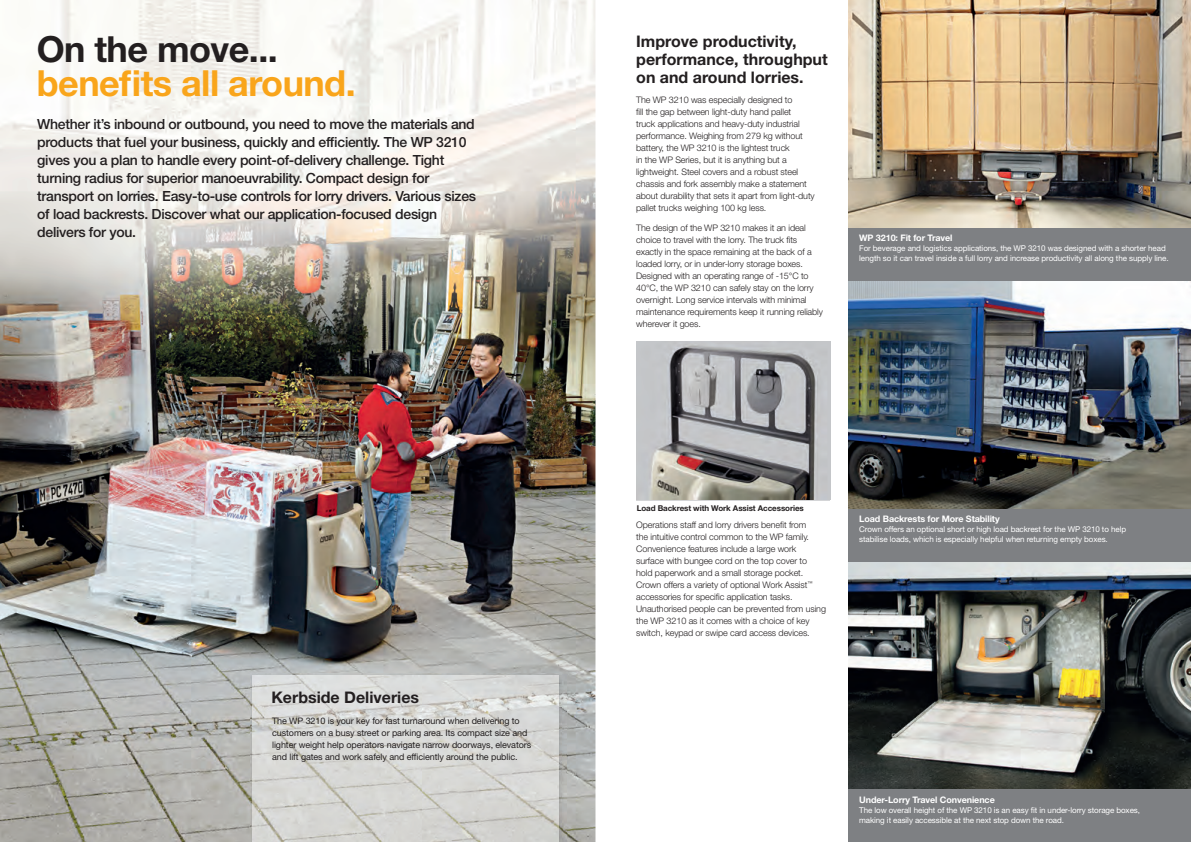
<style>
.page{position:relative;width:1191px;height:842px;background:#fff}
.page>*{position:absolute;margin:0;border:0;box-sizing:border-box;transform-origin:0 0}
.t1{font:700 36px "Helvetica Neue LT Std";letter-spacing:-.015em;color:#f9a51b}
.t2{font:700 36px "Helvetica Neue LT Std";letter-spacing:-.015em;color:#231f20}
.t3{font:700 16px/18px "Helvetica Neue LT Std";color:#231f20}
.t4{font:500 14px/18px "Helvetica Neue LT Std";letter-spacing:-.02em;color:#231f20}
.t5{font:300 9px/12px "Helvetica Neue LT Std";letter-spacing:-.01em;color:#231f20}
.t6{font:9px/12px "Helvetica Neue LT Std";letter-spacing:-.01em;color:#231f20}
.t7{font:700 9px "Helvetica Neue LT Std";letter-spacing:-.01em;color:#fff}
.t8{font:8px/10px "Helvetica Neue LT Std";letter-spacing:-.01em;color:#fff}
.t9{font:700 8px "Helvetica Neue LT Std";letter-spacing:-.01em;color:#231f20}
</style>
<div class="page">
<img style="left:0;top:0;width:595px;height:842px">
<img style="left:848px;top:0;width:343px;height:228px">
<img style="left:848px;top:280px;width:343px;height:229px">
<img style="left:848px;top:561px;width:343px;height:229px">
<div style="left:848px;top:228px;width:343px;height:52px;background:#7e8083"></div>
<div style="left:848px;top:509px;width:343px;height:52px;background:#7e8083"></div>
<div style="left:848px;top:790px;width:343px;height:52px;background:#7e8083"></div>
<img style="left:252px;top:708px;width:307px;height:134px">
<img style="left:561px;top:675px;width:5px;height:167px">
<img style="left:250px;top:673px;width:311px;height:35px">
<img style="left:250px;top:708px;width:2px;height:134px">
<img style="left:559px;top:708px;width:2px;height:134px">
<img style="left:636px;top:341px;width:194px;height:159px">
<h1 class="t2" style="left:37px;top:27px;width:243px">On the move...</h1>
<h1 class="t1" style="left:37px;top:60px;width:320px">benefits all around.</h1>
<p class="t4" style="left:37px;top:115px;width:440px">Whether it’s inbound or outbound, you need to move the materials and products that fuel your business, quickly and efficiently. The WP 3210 gives you a plan to handle every point-of-delivery challenge. Tight turning radius for superior manoeuvrability. Compact design for transport on lorries. Easy-to-use controls for lorry drivers. Various sizes of load backrests. Discover what our application-focused design delivers for you.</p>
<h2 class="t3" style="left:271px;top:688px;width:149px">Kerbside Deliveries</h2>
<p class="t6" style="left:272px;top:715px;width:261px">The WP 3210 is your key for fast turnaround when delivering to customers on a busy street or parking area. Its compact size and lighter weight help operators navigate narrow doorways, elevators and lift gates and work safely and efficiently around the public.</p>
<h2 class="t3" style="left:636px;top:32px;width:193px">Improve productivity, performance, throughput on and around lorries.</h2>
<p class="t5" style="left:636px;top:94px;width:180px">The WP 3210 was especially designed to<br>fill the gap between light-duty hand pallet<br>truck applications and heavy-duty industrial performance. Weighing from 279 kg without battery, the WP 3210 is the lightest truck<br>in the WP Series, but it is anything but a lightweight. Steel covers and a robust steel chassis and fork assembly make a statement about durability that sets it apart from light-duty pallet trucks weighing 100 kg less.</p>
<p class="t5" style="left:636px;top:222px;width:188px">The design of the WP 3210 makes it an ideal choice to travel with the lorry. The truck fits exactly in the space remaining at the back of a loaded lorry, or in under-lorry storage boxes.<br>Designed with an operating range of -15°C to 40°C, the WP 3210 can safely stay on the lorry overnight. Long service intervals with minimal maintenance requirements keep it running reliably wherever it goes.</p>
<p class="t7" style="left:859px;top:233px;width:95px">WP 3210: Fit for Travel</p>
<p class="t8" style="left:859px;top:243px;width:311px">For beverage and logistics applications, the WP 3210 was designed with a shorter head length so it can travel inside a full lorry and increase productivity all along the supply line.</p>
<p class="t9" style="left:637px;top:503px;width:169px">Load Backrest with Work Assist Accessories</p>
<p class="t5" style="left:636px;top:519px;width:191px">Operations staff and lorry drivers benefit from<br>the intuitive control common to the WP family.<br>Convenience features include a large work surface with bungee cord on the top cover to<br>hold paperwork and a small storage pocket.<br>Crown offers a variety of optional Work Assist<sup>™ </sup>accessories for specific application tasks.<br>Unauthorised people can be prevented from using the WP 3210 as it comes with a choice of key switch, keypad or swipe card access devices.</p>
<p class="t7" style="left:859px;top:514px;width:142px">Load Backrests for More Stability</p>
<p class="t8" style="left:859px;top:524px;width:268px">Crown offers an optional short or high load backrest for the WP 3210 to help stabilise loads, which is especially helpful when returning empty boxes.</p>
<p class="t7" style="left:859px;top:794px;width:137px">Under-Lorry Travel Convenience</p>
<p class="t8" style="left:859px;top:805px;width:282px">The low overall height of the WP 3210 is an easy fit in under-lorry storage boxes, making it easily accessible at the next stop down the road.</p>
</div>
